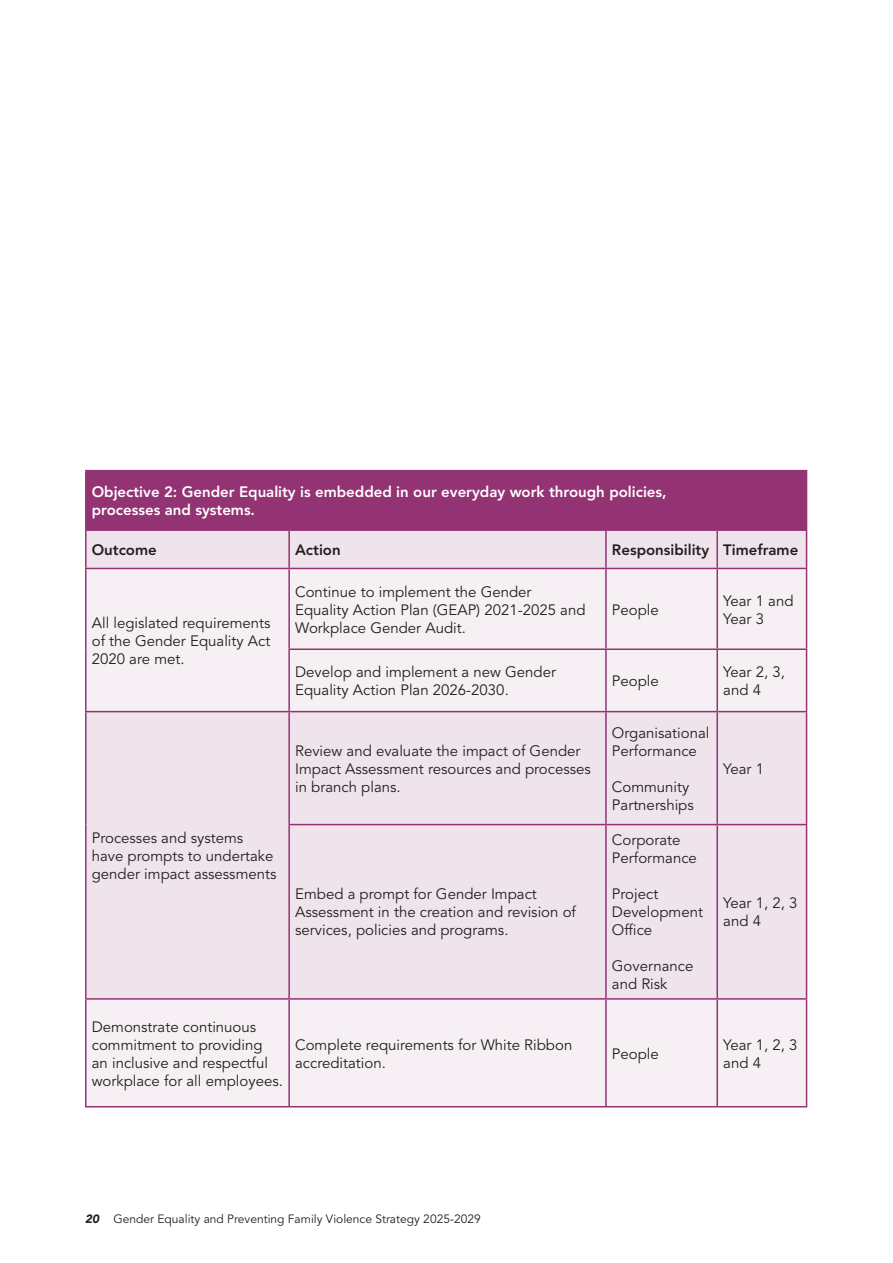
<style>
.page{position:relative;width:893px;height:1263px;background:#fff}
.page>*{position:absolute;margin:0;border:0;box-sizing:border-box;transform-origin:0 0}
.Body_text{font:15px/18px "Avenir LT Std";color:#231f20}
.Body_text-2{font:800 15px/18px "Avenir LT Std";color:#fff}
.Body_text-3{font:800 15px "Avenir LT Std";color:#231f20}
.t1{font:12px "Avenir LT Std";color:#231f20}
.s1{font-weight:900;font-style:italic}
</style>
<div class="page">
<div style="left:86px;top:471px;width:720px;height:59px;background:#943374"></div>
<div style="left:87px;top:531px;width:719px;height:37px;background:#f0e4ec"></div>
<svg style="left:87px;top:569px;width:719px;height:537px;fill:#f0e4ec"></svg>
<hr style="left:85px;top:470px;width:204px;height:1px;background:#943374">
<hr style="left:85px;top:471px;width:2px;height:58px;background:#943374">
<hr style="left:289px;top:470px;width:317px;height:1px;background:#943374">
<hr style="left:606px;top:470px;width:111px;height:1px;background:#943374">
<hr style="left:717px;top:470px;width:90px;height:1px;background:#943374">
<hr style="left:806px;top:471px;width:1px;height:58px;background:#943374">
<hr style="left:85px;top:529px;width:204px;height:2px;background:#943374">
<hr style="left:85px;top:531px;width:2px;height:37px;background:#943374">
<hr style="left:289px;top:529px;width:317px;height:2px;background:#943374">
<hr style="left:288px;top:531px;width:2px;height:37px;background:#943374">
<hr style="left:606px;top:529px;width:111px;height:2px;background:#943374">
<hr style="left:605px;top:531px;width:2px;height:37px;background:#943374">
<hr style="left:717px;top:529px;width:90px;height:2px;background:#943374">
<hr style="left:716px;top:531px;width:2px;height:37px;background:#943374">
<hr style="left:806px;top:531px;width:1px;height:37px;background:#943374">
<hr style="left:85px;top:568px;width:204px;height:1px;background:#943374">
<hr style="left:85px;top:569px;width:2px;height:80px;background:#943374">
<hr style="left:85px;top:649px;width:2px;height:62px;background:#943374">
<hr style="left:289px;top:568px;width:317px;height:1px;background:#943374">
<hr style="left:288px;top:569px;width:2px;height:79px;background:#943374">
<hr style="left:606px;top:568px;width:111px;height:1px;background:#943374">
<hr style="left:605px;top:569px;width:2px;height:79px;background:#943374">
<hr style="left:717px;top:568px;width:90px;height:1px;background:#943374">
<hr style="left:716px;top:569px;width:2px;height:79px;background:#943374">
<hr style="left:806px;top:569px;width:1px;height:79px;background:#943374">
<hr style="left:288px;top:648px;width:318px;height:2px;background:#943374">
<hr style="left:288px;top:650px;width:2px;height:61px;background:#943374">
<hr style="left:606px;top:648px;width:111px;height:2px;background:#943374">
<hr style="left:605px;top:650px;width:2px;height:61px;background:#943374">
<hr style="left:717px;top:648px;width:90px;height:2px;background:#943374">
<hr style="left:716px;top:650px;width:2px;height:61px;background:#943374">
<hr style="left:806px;top:650px;width:1px;height:61px;background:#943374">
<hr style="left:85px;top:711px;width:204px;height:1px;background:#943374">
<hr style="left:85px;top:712px;width:2px;height:112px;background:#943374">
<hr style="left:85px;top:824px;width:2px;height:174px;background:#943374">
<hr style="left:289px;top:711px;width:317px;height:1px;background:#943374">
<hr style="left:288px;top:712px;width:2px;height:112px;background:#943374">
<hr style="left:606px;top:711px;width:111px;height:1px;background:#943374">
<hr style="left:605px;top:712px;width:2px;height:112px;background:#943374">
<hr style="left:717px;top:711px;width:90px;height:1px;background:#943374">
<hr style="left:716px;top:712px;width:2px;height:112px;background:#943374">
<hr style="left:806px;top:712px;width:1px;height:112px;background:#943374">
<hr style="left:288px;top:824px;width:318px;height:1px;background:#943374">
<hr style="left:288px;top:825px;width:2px;height:173px;background:#943374">
<hr style="left:606px;top:824px;width:111px;height:1px;background:#943374">
<hr style="left:605px;top:825px;width:2px;height:173px;background:#943374">
<hr style="left:717px;top:824px;width:90px;height:1px;background:#943374">
<hr style="left:716px;top:825px;width:2px;height:173px;background:#943374">
<hr style="left:806px;top:825px;width:1px;height:173px;background:#943374">
<hr style="left:85px;top:998px;width:204px;height:2px;background:#943374">
<hr style="left:85px;top:1000px;width:2px;height:106px;background:#943374">
<hr style="left:289px;top:998px;width:317px;height:2px;background:#943374">
<hr style="left:288px;top:1000px;width:2px;height:106px;background:#943374">
<hr style="left:606px;top:998px;width:111px;height:2px;background:#943374">
<hr style="left:605px;top:1000px;width:2px;height:106px;background:#943374">
<hr style="left:717px;top:998px;width:90px;height:2px;background:#943374">
<hr style="left:716px;top:1000px;width:2px;height:106px;background:#943374">
<hr style="left:806px;top:1000px;width:1px;height:106px;background:#943374">
<hr style="left:85px;top:1106px;width:204px;height:1px;background:#943374">
<hr style="left:289px;top:1106px;width:317px;height:1px;background:#943374">
<hr style="left:606px;top:1106px;width:111px;height:1px;background:#943374">
<hr style="left:717px;top:1106px;width:90px;height:1px;background:#943374">
<p class="Body_text-2" style="left:92px;top:483px;width:576px">Objective 2: Gender Equality is embedded in our everyday work through policies, processes and systems.</p>
<p class="Body_text-3" style="left:92px;top:541px;width:66px">Outcome</p>
<p class="Body_text-3" style="left:295px;top:541px;width:47px">Action</p>
<p class="Body_text-3" style="left:612px;top:541px;width:99px">Responsibility</p>
<p class="Body_text-3" style="left:723px;top:541px;width:76px">Timeframe</p>
<p class="Body_text" style="left:92px;top:614px;width:180px;text-align:justify">All legislated requirements of the Gender Equality Act 2020 are met.</p>
<p class="Body_text" style="left:92px;top:829px;width:186px">Processes and systems have prompts to undertake gender impact assessments</p>
<p class="Body_text" style="left:92px;top:1018px;width:193px">Demonstrate continuous commitment to providing<br>an inclusive and respectful workplace for all employees.</p>
<p class="Body_text" style="left:295px;top:583px;width:292px">Continue to implement the Gender<br>Equality Action Plan (GEAP) 2021-2025 and<br>Workplace Gender Audit.</p>
<p class="Body_text" style="left:612px;top:601px;width:48px">People</p>
<p class="Body_text" style="left:723px;top:592px;width:72px">Year 1 and<br>Year 3</p>
<p class="Body_text" style="left:295px;top:663px;width:262px">Develop and implement a new Gender<br>Equality Action Plan 2026-2030.</p>
<p class="Body_text" style="left:612px;top:672px;width:48px">People</p>
<p class="Body_text" style="left:723px;top:663px;width:63px">Year 2, 3, and 4</p>
<p class="Body_text" style="left:295px;top:742px;width:297px">Review and evaluate the impact of Gender<br>Impact Assessment resources and processes in branch plans.</p>
<p class="Body_text" style="left:295px;top:886px;width:282px">Embed a prompt for Gender Impact<br>Assessment in the creation and revision of services, policies and programs.</p>
<p class="Body_text" style="left:612px;top:724px;width:99px">Organisational<br>Performance</p>
<p class="Body_text" style="left:612px;top:778px;width:83px">Community<br>Partnerships</p>
<p class="Body_text" style="left:612px;top:832px;width:86px">Corporate<br>Performance</p>
<p class="Body_text" style="left:612px;top:886px;width:93px">Project<br>Development<br>Office</p>
<p class="Body_text" style="left:612px;top:958px;width:83px">Governance and Risk</p>
<p class="Body_text" style="left:723px;top:760px;width:42px">Year 1</p>
<p class="Body_text" style="left:723px;top:895px;width:76px">Year 1, 2, 3 and 4</p>
<p class="Body_text" style="left:295px;top:1036px;width:279px">Complete requirements for White Ribbon accreditation.</p>
<p class="Body_text" style="left:612px;top:1045px;width:48px">People</p>
<p class="Body_text" style="left:723px;top:1036px;width:76px">Year 1, 2, 3 and 4</p>
<p class="t1" style="left:85px;top:1212px;width:397px"><span class="s1">20</span> Gender Equality and Preventing Family Violence Strategy 2025-2029</p>
</div>
